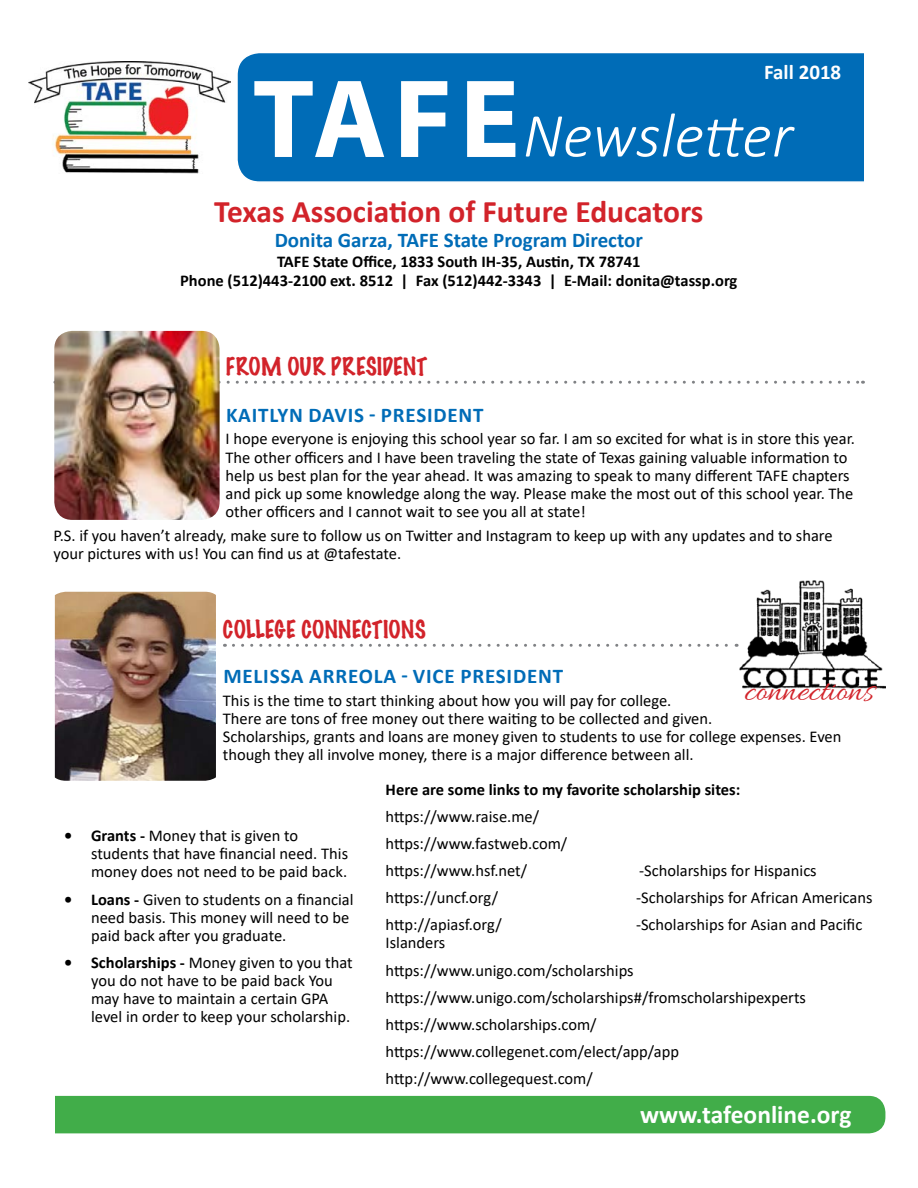
<style>
.page{position:relative;width:918px;height:1188px;background:#fff}
.page>*{position:absolute;margin:0;border:0;box-sizing:border-box;transform-origin:0 0}
.t1{font:700 112.5px "Myriad Pro";color:#fff}
.t2{font:italic 300 63px "Calibri";color:#fff}
.t3{font:35.7px "Allura";color:#d2232a}
.t4{font:700 31.5px "Calibri";color:#d2232a}
.t5{font:700 25.5px "Calibri";color:#fff}
.t6{font:100 22.5px "Marker Felt";color:#d2232a}
.t7{font:700 21px "Calibri";color:#006cb7}
.t8{font:700 21px "Calibri";letter-spacing:.04em;color:#006cb7}
.t9{font:700 21px "Calibri";color:#fff}
.t10{font:16.5px/18.1px "Calibri";color:#000}
.t11{font:700 16.5px/19.8px "Calibri";color:#000;text-align:center}
.s1{font-weight:700}
</style>
<div class="page">
<div style="left:237px;top:52px;width:657px;height:130px;background:#006cb7;border-radius:22px"></div>
<div style="left:236px;top:52px;width:659px;height:131px;border:2px solid #fff;border-radius:22px"></div>
<div style="left:22px;top:1096px;width:863px;height:37px;background:#41ad49;border-radius:16px"></div>
<img style="left:29px;top:62px;width:201px;height:111px">
<div style="left:864px;top:31px;width:44px;height:207px;background:#fff"></div>
<div style="left:10px;top:1078px;width:45px;height:69px;background:#fff"></div>
<svg style="left:220px;top:381px;width:644px;height:3px"></svg>
<img style="left:54px;top:331px;width:166px;height:189px">
<img style="left:55px;top:592px;width:161px;height:189px">
<svg style="left:233px;top:644px;width:504px;height:3px"></svg>
<img style="left:739px;top:581px;width:146px;height:107px">
<h1 class="t1" style="left:253px;top:46px;width:268px">TAFE</h1>
<p class="t9" style="left:764px;top:57px;width:79px">Fall 2018</p>
<h2 class="t2" style="left:523px;top:96px;width:272px">Newsletter</h2>
<h3 class="t4" style="left:214px;top:189px;width:491px">Texas Association of Future Educators</h3>
<p class="t7" style="left:275px;top:225px;width:370px">Donita Garza, TAFE State Program Director</p>
<p class="t11" style="left:180px;top:251px;width:559px">TAFE State Office, 1833 South IH-35, Austin, TX 78741<br>Phone (512)443-2100 ext. 8512 | Fax (512)442-3343 | E-Mail: donita@tassp.org</p>
<h3 class="t6" style="left:226px;top:348px;width:203px">FROM OUR PRESIDENT</h3>
<p class="t8" style="left:226px;top:400px;width:191px">Kaitlyn Davis - Preside</p>
<p class="t7" style="left:459px;top:400px;width:23px">nt</p>
<p class="t10" style="left:226px;top:429px;width:631px">I hope everyone is enjoying this school year so far. I am so excited for what is in store this year.<br>The other officers and I have been traveling the state of Texas gaining valuable information to help us best plan for the year ahead. It was amazing to speak to many different TAFE chapters and pick up some knowledge along the way. Please make the most out of this school year. The other officers and I cannot wait to see you all at state!</p>
<p class="t10" style="left:53px;top:526px;width:781px">P.S. if you haven’t already, make sure to follow us on Twitter and Instagram to keep up with any updates and to share your pictures with us! You can find us at @tafestate.</p>
<h3 class="t6" style="left:223px;top:611px;width:204px">COLLEGE CONNECTIONS</h3>
<p class="t7" style="left:223px;top:662px;width:51px">melissa</p>
<p class="t8" style="left:309px;top:662px;width:187px">arreola - Vice Preside</p>
<p class="t7" style="left:538px;top:662px;width:23px">nt</p>
<p class="t10" style="left:223px;top:691px;width:620px">This is the time to start thinking about how you will pay for college.<br>There are tons of free money out there waiting to be collected and given.<br>Scholarships, grants and loans are money given to students to use for college expenses. Even though they all involve money, there is a major difference between all.</p>
<h3 class="t3" style="left:745px;top:671px;width:131px">connections</h3>
<p class="t10" style="left:91px;top:826px;width:259px;text-indent:-27px"><span class="s1">• Grants -</span> Money that is given to students that have financial need. This money does not need to be paid back.</p>
<p class="t10" style="left:91px;top:890px;width:264px;text-indent:-27px"><span class="s1">• Loans -</span> Given to students on a financial need basis. This money will need to be paid back after you graduate.</p>
<p class="t10" style="left:91px;top:953px;width:263px;text-indent:-27px"><span class="s1">• Scholarships -</span> Money given to you that you do not have to be paid back You may have to maintain a certain GPA level in order to keep your scholarship.</p>
<p class="t11" style="left:386px;top:779px;width:356px">Here are some links to my favorite scholarship sites:</p>
<p class="t10" style="left:386px;top:802px;width:183px;line-height:27.2px">https://www.raise.me/ https://www.fastweb.com/ https://www.hsf.net/</p>
<p class="t10" style="left:639px;top:861px;width:179px">-Scholarships for Hispanics</p>
<p class="t10" style="left:386px;top:888px;width:114px">https://uncf.org/</p>
<p class="t10" style="left:636px;top:888px;width:238px">-Scholarships for African Americans</p>
<p class="t10" style="left:386px;top:915px;width:118px">http://apiasf.org/</p>
<p class="t10" style="left:636px;top:915px;width:228px">-Scholarships for Asian and Pacific</p>
<p class="t10" style="left:386px;top:929px;width:422px;line-height:27.2px">Islanders<br>https://www.unigo.com/scholarships https://www.unigo.com/scholarships#/fromscholarshipexperts https://www.scholarships.com/ https://www.collegenet.com/elect/app/app http://www.collegequest.com/</p>
<h3 class="t5" style="left:640px;top:1097px;width:213px">www.tafeonline.org</h3>
</div>
